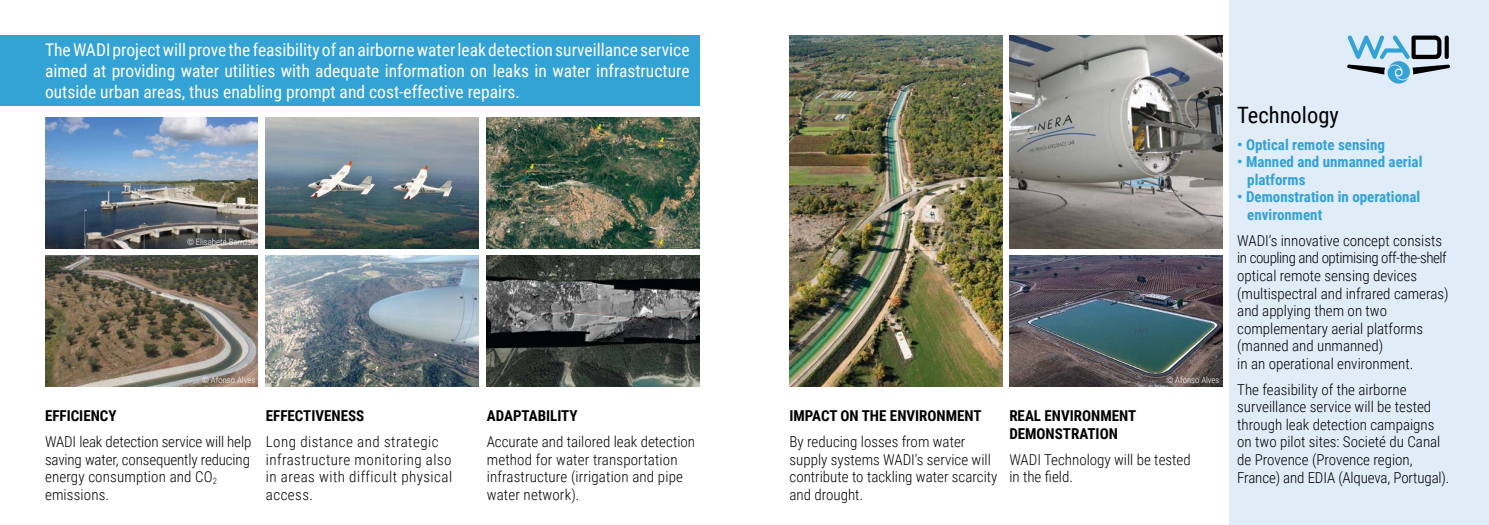
<style>
.page{position:relative;width:1489px;height:525px;background:#fff}
.page>*{position:absolute;margin:0;border:0;box-sizing:border-box;transform-origin:0 0}
.t1{font:22.5px "Roboto Condensed";color:#000}
.t2{font:17.5px/21px "Roboto Condensed";color:#fff;text-align:justify}
.t3{font:300 15px/17.5px "Roboto Condensed";color:#000}
.t4{font:700 15px/17.5px "Roboto Condensed";color:#33a2d5}
.t5{font:300 15px/17.5px "Roboto Condensed";letter-spacing:.03em;color:#000}
.t6{font:700 15px/17.5px "Roboto Condensed";color:#000}
.t7{font:300 8.75px "Roboto Condensed";color:#fff}
</style>
<div class="page">
<div style="left:0;top:35px;width:699px;height:71px;background:#33a2d5"></div>
<div style="left:1228px;top:0;width:260px;height:524px;background:#e0ecf8"></div>
<svg style="left:1347px;top:35px;width:102px;height:48px"></svg>
<img style="left:486px;top:117px;width:213px;height:131px">
<img style="left:45px;top:117px;width:213px;height:131px">
<img style="left:266px;top:255px;width:212px;height:131px">
<img style="left:1009px;top:35px;width:212px;height:213px">
<img style="left:486px;top:255px;width:213px;height:131px">
<img style="left:789px;top:35px;width:213px;height:351px">
<img style="left:1009px;top:255px;width:212px;height:131px">
<img style="left:266px;top:117px;width:212px;height:131px">
<img style="left:45px;top:255px;width:213px;height:131px">
<p class="t2" style="left:45px;top:38px;width:646px">The WADI project will prove the feasibility of an airborne water leak detection surveillance service aimed at providing water utilities with adequate information on leaks in water infrastructure outside urban areas, thus enabling prompt and cost-effective repairs.</p>
<p class="t7" style="left:187px;top:236px;width:70px">© Elisabete Barroso</p>
<p class="t7" style="left:202px;top:374px;width:55px">© Afonso Alves</p>
<p class="t6" style="left:45px;top:406px;width:73px">EFFICIENCY</p>
<p class="t3" style="left:45px;top:432px;width:208px">WADI leak detection service will help saving water, consequently reducing energy consumption and CO<sub>2 </sub>emissions.</p>
<p class="t6" style="left:266px;top:406px;width:100px">EFFECTIVENESS</p>
<p class="t5" style="left:266px;top:432px;width:188px">Long distance and strategic infrastructure monitoring also in areas with difficult physical access.</p>
<p class="t6" style="left:487px;top:406px;width:92px">ADAPTABILITY</p>
<p class="t3" style="left:487px;top:432px;width:210px">Accurate and tailored leak detection method for water transportation infrastructure (irrigation and pipe water network).</p>
<p class="t6" style="left:789px;top:406px;width:194px">IMPACT ON THE ENVIRONMENT</p>
<p class="t3" style="left:789px;top:432px;width:209px">By reducing losses from water supply systems WADI’s service will contribute to tackling water scarcity and drought.</p>
<p class="t7" style="left:1166px;top:374px;width:55px">© Afonso Alves</p>
<p class="t6" style="left:1009px;top:406px;width:128px">REAL ENVIRONMENT<br>DEMONSTRATION</p>
<p class="t3" style="left:1009px;top:450px;width:183px">WADI Technology will be tested in the field.</p>
<h1 class="t1" style="left:1237px;top:99px;width:103px">Technology</h1>
<p class="t4" style="left:1237px;top:135px;width:149px">• Optical remote sensing</p>
<p class="t4" style="left:1247px;top:152px;width:177px;text-indent:-10px">• Manned and unmanned aerial platforms</p>
<p class="t4" style="left:1247px;top:187px;width:174px;text-indent:-10px">• Demonstration in operational environment</p>
<p class="t3" style="left:1237px;top:231px;width:213px">WADI’s innovative concept consists in coupling and optimising off-the-shelf optical remote sensing devices (multispectral and infrared cameras) and applying them on two complementary aerial platforms (manned and unmanned)<br>in an operational environment.</p>
<p class="t3" style="left:1237px;top:380px;width:214px">The feasibility of the airborne surveillance service will be tested through leak detection campaigns on two pilot sites: Societé du Canal de Provence (Provence region, France) and EDIA (Alqueva, Portugal).</p>
</div>
